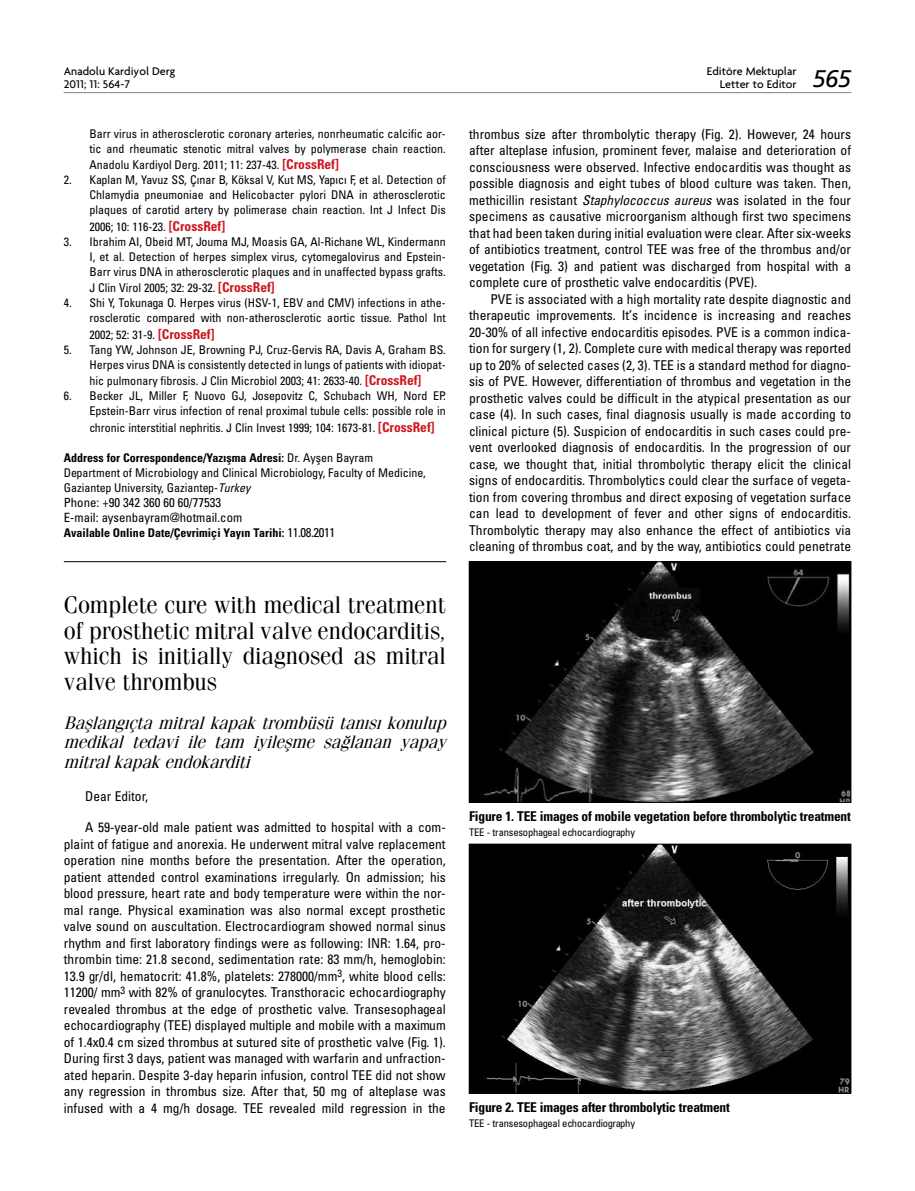
<style>
.page{position:relative;width:915px;height:1191px;background:#fff}
.page>*{position:absolute;margin:0;border:0;box-sizing:border-box;transform-origin:0 0}
.t1{font:24px/25.5px "Fenice Tr";color:#000;text-align:justify}
.t2{font:24px "Frutiger Italic Tr";color:#000}
.t3{font:italic 18px/19.5px "Fenice Tr";color:#000;text-align:justify}
.t4{font:13.5px/16.5px "Univers Condensed Tr";color:#000;text-align:justify}
.t5{font:13.5px "Univers Cond Bd Tr";letter-spacing:-.015em;color:#000}
.t6{font:12.75px/15px "Univers Condensed Tr";color:#000}
.t7{font:12px/15px "Univers Condensed Tr";color:#000;text-align:right}
.t8{font:12px "Univers Cond Bd Tr";color:#000}
.t9{font:500 12px/13.5px "Firma";color:#000;text-align:right}
.t10{font:10.5px "Univers Condensed Tr";letter-spacing:-.015em;color:#000}
.s1{font-family:"Univers Cond Bd Tr";font-size:13.5px;color:#ce171e}
.s2{font-family:"Univers Condensed Tr"}
.s3{font-family:"Univers Cond Ita Tr"}
.s4{font-family:"Univers Condensed Tr";font-size:12.75px}
</style>
<div class="page">
<hr style="left:64px;top:561px;width:382px;height:1px;background:#000">
<img style="left:471px;top:563px;width:377px;height:237px">
<div style="left:469px;top:561px;width:381px;height:241px;border:1px solid #000"></div>
<img style="left:471px;top:846px;width:377px;height:245px">
<div style="left:469px;top:844px;width:381px;height:249px;border:1px solid #000"></div>
<hr style="left:64px;top:92px;width:786px;height:1px;background:#939598">
<p class="t9" style="left:64px;top:64px;width:113px;text-align:left">Anadolu Kardiyol Derg<br>2011; 11: 564-7</p>
<h1 class="t2" style="left:812px;top:65px;width:40px">565</h1>
<p class="t9" style="left:706px;top:64px;width:91px">Editöre Mektuplar<br>Letter to Editor</p>
<p class="t7" style="left:89px;top:125px;width:358px;text-align:left">Barr virus in atherosclerotic coronary arteries, nonrheumatic calcific aor&shy;tic and rheumatic stenotic mitral valves by polymerase chain reaction.</p>
<p class="t7" style="left:89px;top:157px;width:251px">Anadolu Kardiyol Derg. 2011; 11: 237-43. <span class="s1">[CrossRef]</span></p>
<p class="t7" style="left:89px;top:172px;width:358px;text-align:justify;text-indent:-26px">2. Kaplan M, Yavuz SS, Çınar B, Köksal V, Kut MS, Yapıcı F, et al. Detection of Chlamydia pneumoniae and Helicobacter pylori DNA in atherosclerotic plaques of carotid artery by polimerase chain reaction. Int J Infect Dis</p>
<p class="t7" style="left:89px;top:218px;width:137px">2006; 10: 116-23. <span class="s1">[CrossRef]</span></p>
<p class="t7" style="left:89px;top:233px;width:358px;text-align:justify;text-indent:-26px">3. Ibrahim AI, Obeid MT, Jouma MJ, Moasis GA, Al-Richane WL, Kindermann I, et al. Detection of herpes simplex virus, cytomegalovirus and Epstein-Barr virus DNA in atherosclerotic plaques and in unaffected bypass grafts.</p>
<p class="t7" style="left:89px;top:280px;width:187px">J Clin Virol 2005; 32: 29-32. <span class="s1">[CrossRef]</span></p>
<p class="t7" style="left:64px;top:295px;width:383px">4. Shi Y, Tokunaga O. Herpes virus (HSV-1, EBV and CMV) infections in athe&shy;rosclerotic compared with non-atherosclerotic aortic tissue. Pathol Int</p>
<p class="t7" style="left:89px;top:326px;width:126px">2002; 52: 31-9. <span class="s1">[CrossRef]</span></p>
<p class="t7" style="left:64px;top:341px;width:383px">5. Tang YW, Johnson JE, Browning PJ, Cruz-Gervis RA, Davis A, Graham BS.<br>Herpes virus DNA is consistently detected in lungs of patients with idiopat-</p>
<p class="t7" style="left:89px;top:373px;width:333px">hic pulmonary fibrosis. J Clin Microbiol 2003; 41: 2633-40. <span class="s1">[CrossRef]</span></p>
<p class="t7" style="left:64px;top:388px;width:383px">6. Becker JL, Miller F, Nuovo GJ, Josepovitz C, Schubach WH, Nord EP.<br>Epstein-Barr virus infection of renal proximal tubule cells: possible role in</p>
<p class="t7" style="left:89px;top:419px;width:346px">chronic interstitial nephritis. J Clin Invest 1999; 104: 1673-81. <span class="s1">[CrossRef]</span></p>
<p class="t8" style="left:64px;top:450px;width:311px">Address for Correspondence/Yaz›şma Adresi: <span class="s2">Dr. Ayşen Bayram</span></p>
<p class="t7" style="left:64px;top:464px;width:363px;text-align:left">Department of Microbiology and Clinical Microbiology, Faculty of Medicine,<br>Gaziantep University, Gaziantep-<span class="s3">Turkey</span></p>
<p class="t6" style="left:64px;top:494px;width:180px">Phone: +90 342 360 60 60/77533<br>E-mail: aysenbayram@hotmail.com</p>
<p class="t8" style="left:64px;top:525px;width:272px">Available Online Date/Çevrimiçi Yayın Tarihi: <span class="s4">11.08.2011</span></p>
<h1 class="t1" style="left:64px;top:592px;width:383px">Complete cure with medical treatment of prosthetic mitral valve endocarditis, which is initially diagnosed as mitral valve thrombus</h1>
<h2 class="t3" style="left:64px;top:713px;width:389px">Başlangıçtamitralkapaktrombüsütanısıkonulup medikal tedavi ile tam iyileşme sağlanan yapay mitralkapakendokarditi</h2>
<p class="t4" style="left:85px;top:787px;width:64px">Dear Editor,</p>
<p class="t4" style="left:64px;top:819px;width:383px;text-indent:21px">A 59-year-old male patient was admitted to hospital with a com&shy;plaint of fatigue and anorexia. He underwent mitral valve replacement operation nine months before the presentation. After the operation, patient attended control examinations irregularly. On admission; his blood pressure, heart rate and body temperature were within the nor&shy;mal range. Physical examination was also normal except prosthetic valve sound on auscultation. Electrocardiogram showed normal sinus rhythm and first laboratory findings were as following: INR: 1.64, pro&shy;thrombin time: 21.8 second, sedimentation rate: 83 mm/h, hemoglobin:<br>13.9 gr/dl, hematocrit: 41.8%, platelets: 278000/mm<sup>3</sup>, white blood cells:<br>11200/ mm<sup>3</sup> with 82% of granulocytes. Transthoracic echocardiography revealed thrombus at the edge of prosthetic valve. Transesophageal echocardiography (TEE) displayed multiple and mobile with a maximum of 1.4x0.4 cm sized thrombus at sutured site of prosthetic valve (Fig. 1).<br>During first 3 days, patient was managed with warfarin and unfraction&shy;ated heparin. Despite 3-day heparin infusion, control TEE did not show any regression in thrombus size. After that, 50 mg of alteplase was infused with a 4 mg/h dosage. TEE revealed mild regression in the</p>
<p class="t4" style="left:469px;top:125px;width:383px">thrombus size after thrombolytic therapy (Fig. 2). However, 24 hours after alteplase infusion, prominent fever, malaise and deterioration of consciousness were observed. Infective endocarditis was thought as possible diagnosis and eight tubes of blood culture was taken. Then, methicillin resistant <span class="s3">Staphylococcus aureus</span> was isolated in the four specimens as causative microorganism although first two specimens that had been taken during initial evaluation were clear. After six-weeks of antibiotics treatment, control TEE was free of the thrombus and/or vegetation (Fig. 3) and patient was discharged from hospital with a complete cure of prosthetic valve endocarditis (PVE).</p>
<p class="t4" style="left:469px;top:290px;width:383px;text-indent:21px">PVE is associated with a high mortality rate despite diagnostic and therapeutic improvements. It’s incidence is increasing and reaches 20-30% of all infective endocarditis episodes. PVE is a common indica&shy;tion for surgery (1, 2). Complete cure with medical therapy was reported up to 20% of selected cases (2, 3). TEE is a standard method for diagno&shy;sis of PVE. However, differentiation of thrombus and vegetation in the prosthetic valves could be difficult in the atypical presentation as our case (4). In such cases, final diagnosis usually is made according to clinical picture (5). Suspicion of endocarditis in such cases could pre&shy;vent overlooked diagnosis of endocarditis. In the progression of our case, we thought that, initial thrombolytic therapy elicit the clinical signs of endocarditis. Thrombolytics could clear the surface of vegeta&shy;tion from covering thrombus and direct exposing of vegetation surface can lead to development of fever and other signs of endocarditis.<br>Thrombolytic therapy may also enhance the effect of antibiotics via cleaning of thrombus coat, and by the way, antibiotics could penetrate</p>
<p class="t5" style="left:469px;top:808px;width:383px">Figure 1. TEE images of mobile vegetation before thrombolytic treatment</p>
<p class="t10" style="left:469px;top:826px;width:167px">TEE - transesophageal echocardiography</p>
<p class="t5" style="left:469px;top:1099px;width:262px">Figure 2. TEE images after thrombolytic treatment</p>
<p class="t10" style="left:469px;top:1116px;width:167px">TEE - transesophageal echocardiography</p>
</div>
